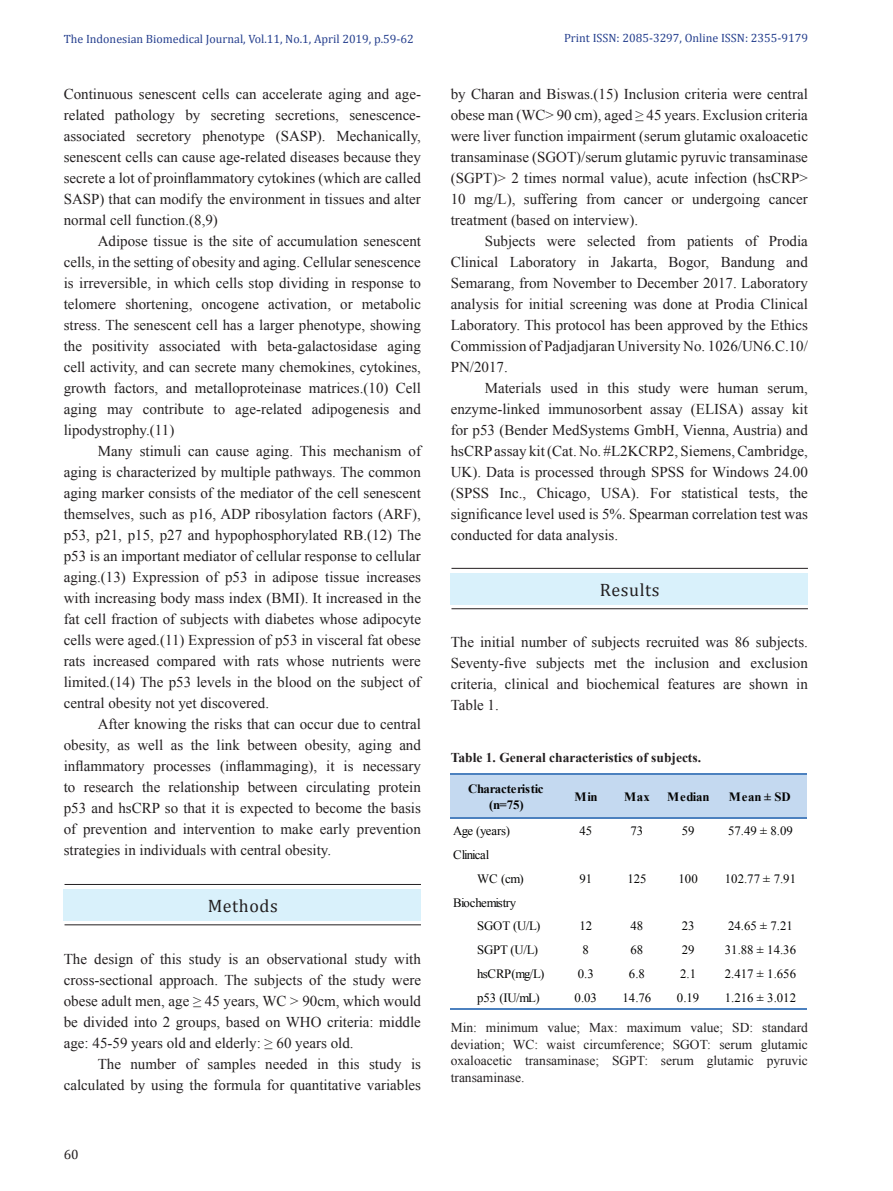
<style>
.page{position:relative;width:893px;height:1191px;background:#fff}
.page>*{position:absolute;margin:0;border:0;box-sizing:border-box;transform-origin:0 0}
.t1{font:18px "Cambria";letter-spacing:.03em;color:#231f20}
.t2{font:15px/21px "Times New Roman";color:#231f20;text-align:justify}
.t3{font:13.5px/16.5px "Times New Roman";color:#231f20;text-align:justify}
.t4{font:700 13.5px "Times New Roman";color:#231f20}
.t5{font:13.5px "Cambria";color:#231f20}
.t6{font:12.75px "Times New Roman";color:#050504}
.t7{font:700 12.75px/16.6px "Times New Roman";letter-spacing:-.02em;color:#050504;text-align:center}
.t8{font:700 12.75px "Times New Roman";color:#050504}
.t9{font:12.75px/23.9px "Times New Roman";letter-spacing:-.035em;color:#050504}
.t10{font:12.75px "Times New Roman";letter-spacing:-.025em;color:#050504}
.t11{font:12px "Cambria";color:#253f8e}
</style>
<div class="page">
<hr style="left:65px;top:884px;width:356px;height:1px;background:#231f20">
<hr style="left:65px;top:924px;width:356px;height:1px;background:#231f20">
<div style="left:64px;top:889px;width:357px;height:32px;background:#d9f1fb"></div>
<hr style="left:451px;top:568px;width:357px;height:1px;background:#231f20">
<hr style="left:451px;top:608px;width:357px;height:1px;background:#231f20">
<div style="left:451px;top:573px;width:357px;height:32px;background:#d9f1fb"></div>
<div style="left:451px;top:774px;width:356px;height:45px;background:#c4d9f0"></div>
<hr style="left:451px;top:773px;width:356px;height:2px;background:#4c81bf">
<hr style="left:451px;top:817px;width:356px;height:2px;background:#4c81bf">
<hr style="left:451px;top:1008px;width:356px;height:2px;background:#4c81bf">
<p class="t11" style="left:64px;top:32px;width:351px">The Indonesian Biomedical Journal, Vol.11, No.1, April 2019, p.59-62</p>
<p class="t11" style="left:564px;top:31px;width:245px">Print ISSN: 2085-3297, Online ISSN: 2355-9179</p>
<p class="t2" style="left:64px;top:83px;width:359px">Continuous senescent cells can accelerate aging and age&shy;related pathology by secreting secretions, senescence&shy;associated secretory phenotype (SASP). Mechanically, senescent cells can cause age-related diseases because they secrete a lot of proinflammatory cytokines (which are called SASP) that can modify the environment in tissues and alter normal cell function.(8,9)</p>
<p class="t2" style="left:64px;top:230px;width:359px;text-indent:34px">Adipose tissue is the site of accumulation senescent cells, in the setting of obesity and aging. Cellular senescence is irreversible, in which cells stop dividing in response to telomere shortening, oncogene activation, or metabolic stress. The senescent cell has a larger phenotype, showing the positivity associated with beta-galactosidase aging cell activity, and can secrete many chemokines, cytokines, growth factors, and metalloproteinase matrices.(10) Cell aging may contribute to age-related adipogenesis and lipodystrophy.(11)</p>
<p class="t2" style="left:64px;top:440px;width:359px;text-indent:34px">Many stimuli can cause aging. This mechanism of aging is characterized by multiple pathways. The common aging marker consists of the mediator of the cell senescent themselves, such as p16, ADP ribosylation factors (ARF), p53, p21, p15, p27 and hypophosphorylated RB.(12) The p53 is an important mediator of cellular response to cellular aging.(13) Expression of p53 in adipose tissue increases with increasing body mass index (BMI). It increased in the fat cell fraction of subjects with diabetes whose adipocyte cells were aged.(11) Expression of p53 in visceral fat obese rats increased compared with rats whose nutrients were limited.(14) The p53 levels in the blood on the subject of central obesity not yet discovered.</p>
<p class="t2" style="left:64px;top:713px;width:359px;text-indent:34px">After knowing the risks that can occur due to central obesity, as well as the link between obesity, aging and inflammatory processes (inflammaging), it is necessary to research the relationship between circulating protein p53 and hsCRP so that it is expected to become the basis of prevention and intervention to make early prevention strategies in individuals with central obesity.</p>
<p class="t1" style="left:208px;top:895px;width:72px">Methods</p>
<p class="t2" style="left:64px;top:948px;width:359px">The design of this study is an observational study with cross-sectional approach. The subjects of the study were obese adult men, age ≥ 45 years, WC &gt; 90cm, which would be divided into 2 groups, based on WHO criteria: middle age: 45-59 years old and elderly: ≥ 60 years old.</p>
<p class="t2" style="left:64px;top:1053px;width:359px;text-align:right">The number of samples needed in this study is calculated by using the formula for quantitative variables</p>
<p class="t5" style="left:64px;top:1146px;width:16px">60</p>
<p class="t2" style="left:451px;top:83px;width:359px">by Charan and Biswas.(15) Inclusion criteria were central obese man (WC&gt; 90 cm), aged ≥ 45 years. Exclusion criteria were liver function impairment (serum glutamic oxaloacetic transaminase (SGOT)/serum glutamic pyruvic transaminase (SGPT)&gt; 2 times normal value), acute infection (hsCRP&gt; 10 mg/L), suffering from cancer or undergoing cancer treatment (based on interview).</p>
<p class="t2" style="left:451px;top:230px;width:359px;text-indent:34px">Subjects were selected from patients of Prodia Clinical Laboratory in Jakarta, Bogor, Bandung and Semarang, from November to December 2017. Laboratory analysis for initial screening was done at Prodia Clinical Laboratory. This protocol has been approved by the Ethics Commission of Padjadjaran University No. 1026/UN6.C.10/ PN/2017.</p>
<p class="t2" style="left:451px;top:377px;width:359px;text-indent:34px">Materials used in this study were human serum, enzyme-linked immunosorbent assay (ELISA) assay kit for p53 (Bender MedSystems GmbH, Vienna, Austria) and hsCRP assay kit (Cat. No. #L2KCRP2, Siemens, Cambridge, UK). Data is processed through SPSS for Windows 24.00 (SPSS Inc., Chicago, USA). For statistical tests, the significance level used is 5%. Spearman correlation test was conducted for data analysis.</p>
<p class="t1" style="left:600px;top:579px;width:61px">Results</p>
<p class="t2" style="left:451px;top:631px;width:359px">The initial number of subjects recruited was 86 subjects.<br>Seventy-five subjects met the inclusion and exclusion criteria, clinical and biochemical features are shown in Table 1.</p>
<p class="t4" style="left:451px;top:747px;width:252px">Table 1. General characteristics of subjects.</p>
<p class="t7" style="left:468px;top:779px;width:77px">Characteristic (n=75)</p>
<p class="t9" style="left:453px;top:818px;width:59px">Age (years)<br>Clinical</p>
<p class="t10" style="left:453px;top:893px;width:65px">Biochemistry</p>
<p class="t8" style="left:575px;top:788px;width:25px">Min</p>
<p class="t8" style="left:624px;top:788px;width:27px">Max</p>
<p class="t8" style="left:667px;top:788px;width:44px">Median</p>
<p class="t8" style="left:729px;top:788px;width:63px">Mean ± SD</p>
<p class="t6" style="left:579px;top:821px;width:14px">45</p>
<p class="t6" style="left:631px;top:821px;width:14px">73</p>
<p class="t6" style="left:682px;top:821px;width:14px">59</p>
<p class="t6" style="left:728px;top:821px;width:66px">57.49 ± 8.09</p>
<p class="t6" style="left:477px;top:869px;width:48px">WC (cm)</p>
<p class="t6" style="left:579px;top:869px;width:14px">91</p>
<p class="t6" style="left:627px;top:869px;width:21px">125</p>
<p class="t6" style="left:678px;top:869px;width:21px">100</p>
<p class="t6" style="left:725px;top:869px;width:73px">102.77 ± 7.91</p>
<p class="t6" style="left:477px;top:917px;width:65px">SGOT (U/L)</p>
<p class="t6" style="left:579px;top:917px;width:14px">12</p>
<p class="t6" style="left:631px;top:917px;width:14px">48</p>
<p class="t6" style="left:682px;top:917px;width:14px">23</p>
<p class="t6" style="left:728px;top:917px;width:66px">24.65 ± 7.21</p>
<p class="t6" style="left:477px;top:941px;width:63px">SGPT (U/L)</p>
<p class="t6" style="left:583px;top:941px;width:8px">8</p>
<p class="t6" style="left:631px;top:941px;width:14px">68</p>
<p class="t6" style="left:682px;top:941px;width:14px">29</p>
<p class="t6" style="left:725px;top:941px;width:73px">31.88 ± 14.36</p>
<p class="t6" style="left:477px;top:965px;width:69px">hsCRP(mg/L)</p>
<p class="t6" style="left:578px;top:965px;width:17px">0.3</p>
<p class="t6" style="left:629px;top:965px;width:17px">6.8</p>
<p class="t6" style="left:680px;top:965px;width:17px">2.1</p>
<p class="t6" style="left:725px;top:965px;width:73px">2.417 ± 1.656</p>
<p class="t6" style="left:477px;top:988px;width:64px">p53 (IU/mL)</p>
<p class="t6" style="left:575px;top:988px;width:24px">0.03</p>
<p class="t6" style="left:623px;top:988px;width:30px">14.76</p>
<p class="t6" style="left:677px;top:988px;width:24px">0.19</p>
<p class="t6" style="left:725px;top:988px;width:73px">1.216 ± 3.012</p>
<p class="t3" style="left:451px;top:1019px;width:359px">Min: minimum value; Max: maximum value; SD: standard deviation; WC: waist circumference; SGOT: serum glutamic oxaloacetic transaminase; SGPT: serum glutamic pyruvic transaminase.</p>
</div>
